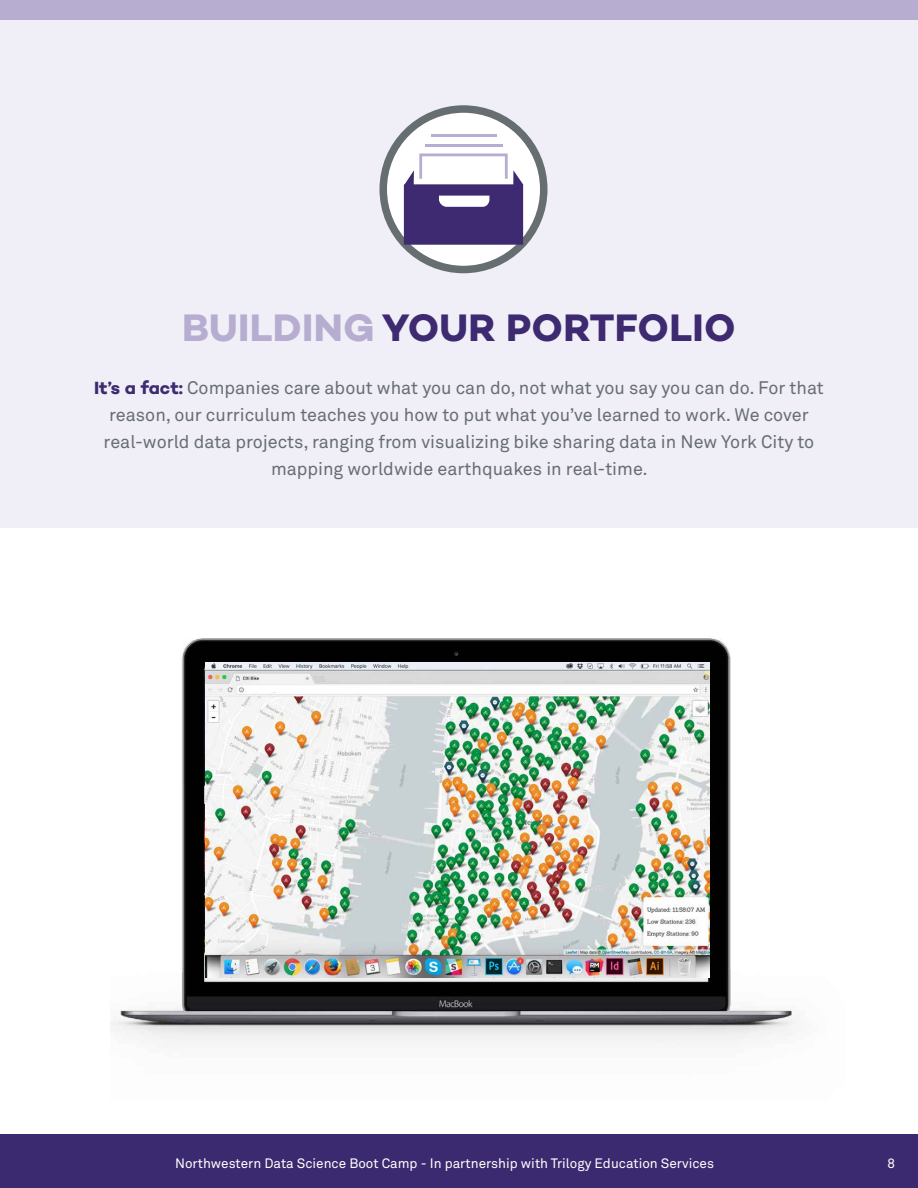
<style>
.page{position:relative;width:918px;height:1188px;background:#fff}
.page>*{position:absolute;margin:0;border:0;box-sizing:border-box;transform-origin:0 0}
.t1{font:39px "Campton Bold DEMO";letter-spacing:.01em;color:#3d2a70}
.t2{font:18px/27px "Akkurat";color:#676e72;text-align:center}
.t3{font:13.5px "Akkurat";color:#fff}
.s1{color:#b6add1}
.s2{font-family:"Campton Bold DEMO";color:#3d2a70}
</style>
<div class="page">
<div style="left:0;top:0;width:918px;height:1134px;background:#f0eef6"></div>
<div style="left:0;top:1134px;width:918px;height:54px;background:#3c2a70"></div>
<div style="left:0;top:528px;width:918px;height:606px;background:#fff"></div>
<img style="left:111px;top:638px;width:685px;height:406px">
<img style="left:206px;top:662px;width:504px;height:315px">
<div style="left:0;top:0;width:918px;height:20px;background:#b6add1"></div>
<svg style="left:383px;top:109px;width:161px;height:161px;background:#e7e8e9"></svg>
<div style="left:380px;top:105px;width:168px;height:168px;border:8px solid #676e72;border-radius:50%"></div>
<svg style="left:404px;top:154px;width:119px;height:91px;background:#8377a4"></svg>
<hr style="left:425px;top:144px;width:77px;height:2px;background:#b6add1">
<hr style="left:431px;top:134px;width:65px;height:3px;background:#b6add1">
<h1 class="t1" style="left:182px;top:305px;width:555px"><span class="s1">BUILDING</span> YOUR PORTFOLIO</h1>
<p class="t2" style="left:94px;top:375px;width:731px"><span class="s2">It’s a fact:</span> Companies care about what you can do, not what you say you can do. For that reason, our curriculum teaches you how to put what you’ve learned to work. We cover real-world data projects, ranging from visualizing bike sharing data in New York City to mapping worldwide earthquakes in real-time.</p>
<p class="t3" style="left:175px;top:1155px;width:540px">Northwestern Data Science Boot Camp - In partnership with Trilogy Education Services</p>
<p class="t3" style="left:888px;top:1155px;width:9px">8</p>
</div>
